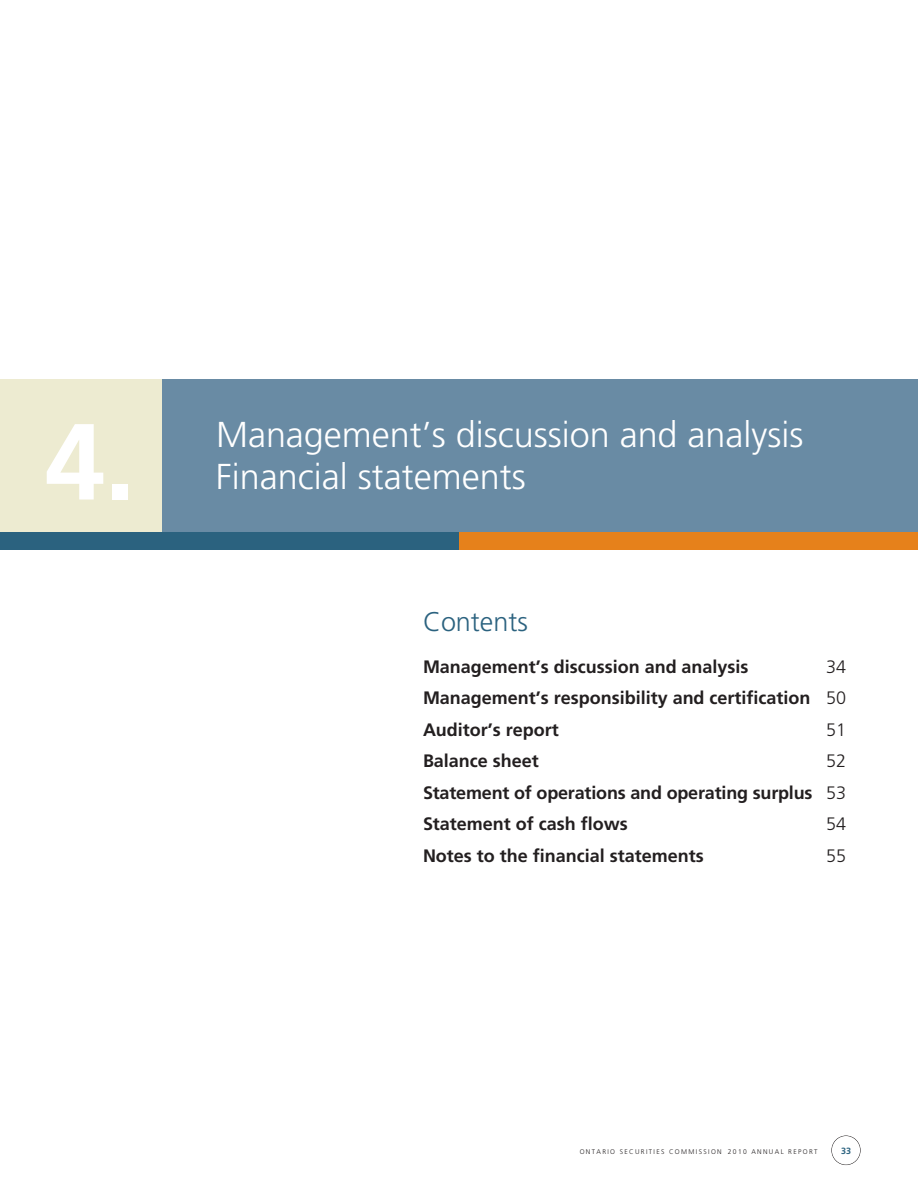
<style>
.page{position:relative;width:918px;height:1188px;background:#fff}
.page>*{position:absolute;margin:0;border:0;box-sizing:border-box;transform-origin:0 0}
.t1{font:700 108px "Frutiger";color:#fff}
.t2{font:300 36px/42px "Frutiger";color:#fff}
.t3{font:300 27px "Frutiger";color:#2b627f}
.t4{font:700 18px/31.5px "Frutiger";color:#231f20;text-align:justify}
.t5{font:300 18px "Frutiger";color:#231f20}
.t6{font:700 9px "Frutiger";color:#2b627f}
.t7{font:300 6.75px "Frutiger";letter-spacing:.2em;color:#231f20}
.s1{font-weight:300}
</style>
<div class="page">
<div style="left:459px;top:532px;width:459px;height:18px;background:#e6811b"></div>
<div style="left:0;top:532px;width:459px;height:18px;background:#2b627f"></div>
<div style="left:0;top:379px;width:162px;height:153px;background:#edebd1"></div>
<div style="left:162px;top:379px;width:756px;height:153px;background:#698ba4"></div>
<div style="left:831px;top:1136px;width:30px;height:29px;border:1px solid #231f20;border-radius:50%"></div>
<h1 class="t1" style="left:45px;top:418px;width:91px">4.</h1>
<h2 class="t2" style="left:216px;top:416px;width:589px">Management’s discussion and analysis<br>Financial statements</h2>
<h3 class="t3" style="left:423px;top:610px;width:106px">Contents</h3>
<p class="t4" style="left:423px;top:652px;width:327px">Management’s discussion and analysis</p>
<p class="t4" style="left:423px;top:652px;width:425px;text-indent:403px"><span class="s1">34<br></span>Management’s responsibility and certification <span class="s1">50<br></span>Auditor’s report</p>
<p class="t5" style="left:826px;top:722px;width:21px">51</p>
<p class="t4" style="left:423px;top:747px;width:117px">Balance sheet</p>
<p class="t4" style="left:423px;top:747px;width:425px;text-indent:403px"><span class="s1">52<br></span>Statement of operations and operating surplus <span class="s1">53<br></span>Statement of cash flows</p>
<p class="t5" style="left:826px;top:817px;width:21px">54</p>
<p class="t4" style="left:423px;top:841px;width:282px">Notes to the financial statements</p>
<p class="t5" style="left:826px;top:848px;width:21px">55</p>
<p class="t7" style="left:580px;top:1148px;width:239px">ONTARIO SECURITIES COMMISSION 2010 ANNUAL REPORT</p>
<p class="t6" style="left:841px;top:1147px;width:11px">33</p>
</div>
